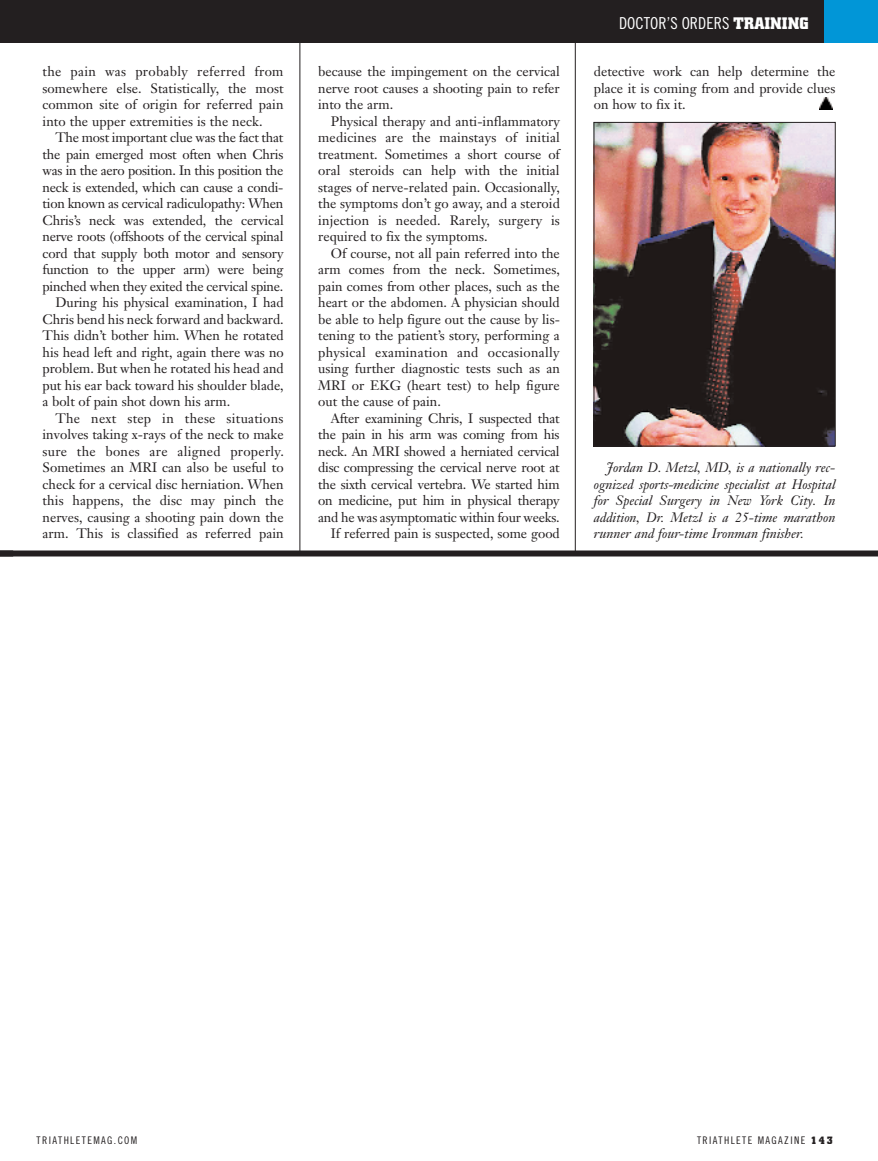
<style>
.page{position:relative;width:878px;height:1161px;background:#fff}
.page>*{position:absolute;margin:0;border:0;box-sizing:border-box;transform-origin:0 0}
.t1{font:16.5px "Trade Gothic Cond Eighteen";color:#fff}
.t2{font:13.5px/16.5px "Janson Text";letter-spacing:-.005em;color:#231f20;text-align:justify}
.t3{font:italic 13.5px/16.5px "Janson Text";color:#231f20;text-align:justify}
.t4{font:13.5px "Janson Text";letter-spacing:.02em;color:#231f20}
.t5{font:10.5px "Trade Gothic Cond Eighteen";letter-spacing:.135em;color:#231f20}
.s1{font-family:"City";font-weight:700}
</style>
<div class="page">
<div style="left:0;top:0;width:878px;height:43px;background:#231f20"></div>
<div style="left:0;top:550px;width:878px;height:6px;background:#231f20"></div>
<hr style="left:299px;top:0;width:1px;height:554px;background:#231f20">
<hr style="left:575px;top:0;width:1px;height:553px;background:#231f20">
<div style="left:823px;top:0;width:55px;height:43px;background:#0196d7"></div>
<svg style="left:819px;top:98px;width:13px;height:11px"></svg>
<img style="left:595px;top:124px;width:238px;height:320px">
<div style="left:593px;top:122px;width:242px;height:324px;border:1px solid #231f20"></div>
<p class="t2" style="left:43px;top:65px;width:242px">the pain was probably referred from somewhere else. Statistically, the most common site of origin for referred pain into the upper extremities is the neck.</p>
<p class="t2" style="left:55px;top:131px;width:229px">The most important clue was the fact that</p>
<p class="t2" style="left:43px;top:147px;width:242px">the pain emerged most often when Chris</p>
<p class="t2" style="left:43px;top:164px;width:242px">was in the aero position. In this position the</p>
<p class="t2" style="left:43px;top:180px;width:242px">neck is extended, which can cause a condi-</p>
<p class="t2" style="left:43px;top:197px;width:242px">tion known as cervical radiculopathy: When</p>
<p class="t2" style="left:43px;top:213px;width:243px">Chris’s neck was extended, the cervical</p>
<p class="t2" style="left:43px;top:230px;width:242px">nerve roots (offshoots of the cervical spinal</p>
<p class="t2" style="left:43px;top:246px;width:242px">cord that supply both motor and sensory</p>
<p class="t2" style="left:43px;top:263px;width:242px">function to the upper arm) were being</p>
<p class="t2" style="left:43px;top:279px;width:242px">pinched when they exited the cervical spine.</p>
<p class="t2" style="left:55px;top:296px;width:230px">During his physical examination, I had</p>
<p class="t2" style="left:43px;top:312px;width:243px">Chris bend his neck forward and backward.</p>
<p class="t2" style="left:43px;top:329px;width:243px">This didn’t bother him. When he rotated</p>
<p class="t2" style="left:43px;top:345px;width:243px">his head left and right, again there was no</p>
<p class="t2" style="left:43px;top:362px;width:243px">problem. But when he rotated his head and</p>
<p class="t2" style="left:43px;top:378px;width:243px">put his ear back toward his shoulder blade,</p>
<p class="t2" style="left:43px;top:395px;width:189px">a bolt of pain shot down his arm.</p>
<p class="t4" style="left:55px;top:413px;width:230px">The next step in these situations</p>
<p class="t2" style="left:43px;top:428px;width:242px">involves taking x-rays of the neck to make</p>
<p class="t4" style="left:43px;top:446px;width:243px">sure the bones are aligned properly.</p>
<p class="t2" style="left:43px;top:461px;width:242px">Sometimes an MRI can also be useful to</p>
<p class="t2" style="left:43px;top:477px;width:242px">check for a cervical disc herniation. When</p>
<p class="t2" style="left:43px;top:494px;width:242px">this happens, the disc may pinch the</p>
<p class="t2" style="left:43px;top:510px;width:243px">nerves, causing a shooting pain down the</p>
<p class="t2" style="left:43px;top:527px;width:242px">arm. This is classified as referred pain</p>
<p class="t2" style="left:318px;top:65px;width:243px">because the impingement on the cervical nerve root causes a shooting pain to refer into the arm.</p>
<p class="t2" style="left:318px;top:114px;width:243px;text-indent:13px">Physical therapy and anti-inflammatory medicines are the mainstays of initial treatment. Sometimes a short course of oral steroids can help with the initial stages of nerve-related pain. Occasionally, the symptoms don’t go away, and a steroid injection is needed. Rarely, surgery is required to fix the symptoms.</p>
<p class="t2" style="left:318px;top:246px;width:243px;text-indent:13px">Of course, not all pain referred into the arm comes from the neck. Sometimes, pain comes from other places, such as the heart or the abdomen. A physician should be able to help figure out the cause by lis&shy;tening to the patient’s story, performing a physical examination and occasionally using further diagnostic tests such as an MRI or EKG (heart test) to help figure out the cause of pain.</p>
<p class="t2" style="left:318px;top:411px;width:243px;text-align:right">After examining Chris, I suspected that the pain in his arm was coming from his neck. An MRI showed a herniated cervical disc compressing the cervical nerve root at the sixth cervical vertebra. We started him on medicine, put him in physical therapy and he was asymptomatic within four weeks.<br>If referred pain is suspected, some good</p>
<p class="t1" style="left:619px;top:17px;width:191px">DOCTOR’S ORDERS <span class="s1">TRAINING</span></p>
<p class="t2" style="left:593px;top:65px;width:243px">detective work can help determine the place it is coming from and provide clues on how to fix it.</p>
<p class="t3" style="left:593px;top:461px;width:243px;text-indent:13px">Jordan D. Metzl, MD, is a nationally rec&shy;ognized sports-medicine specialist at Hospital for Special Surgery in New York City. In addition, Dr. Metzl is a 25-time marathon runner and four-time Ironman finisher.</p>
<p class="t5" style="left:37px;top:1136px;width:102px">TRIATHLETEMAG.COM</p>
<p class="t5" style="left:697px;top:1136px;width:137px">TRIATHLETE MAGAZINE <span class="s1">143</span></p>
</div>
